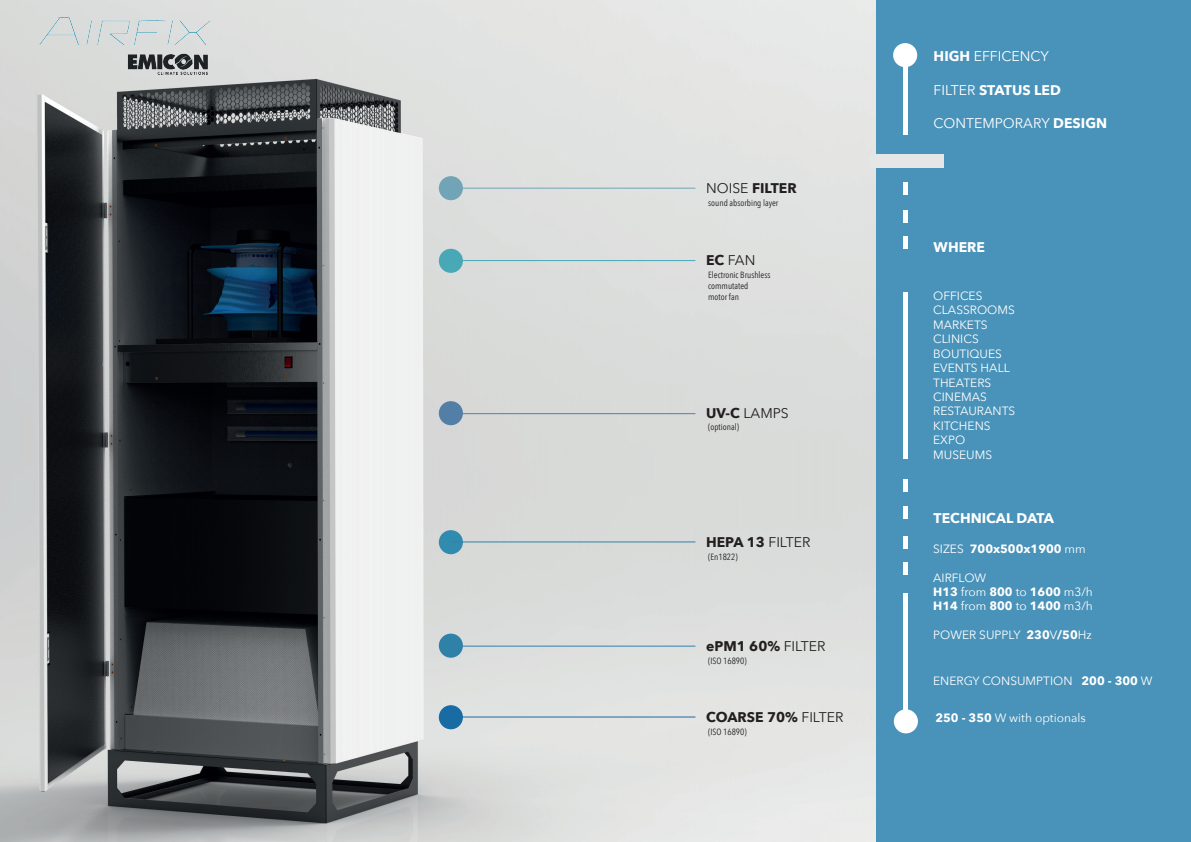
<style>
.page{position:relative;width:1191px;height:842px;background:#fff}
.page>*{position:absolute;margin:0;border:0;box-sizing:border-box;transform-origin:0 0}
.t1{font:700 14px "Avenir Next";color:#231f20}
.t2{font:700 14px "Avenir Next";color:#fff}
.t3{font:14px "Avenir Next";color:#fff}
.t4{font:14px "Avenir Next";color:#231f20}
.t5{font:12px/14.4px "Avenir Next";color:#fff}
.t6{font:700 12px "Avenir Next";color:#fff}
.t7{font:9px/10.8px "Avenir Next Condensed";color:#231f20}
.s1{font-weight:400}
.s2{font-weight:700}
</style>
<div class="page">
<img style="left:0;top:0;width:876px;height:842px">
<div style="left:876px;top:0;width:315px;height:842px;background:#4992b9"></div>
<img style="left:39px;top:17px;width:171px;height:58px">
<div style="left:439px;top:249px;width:24px;height:24px;background:#48a8b5;border-radius:50%"></div>
<div style="left:439px;top:401px;width:24px;height:24px;background:#537fa7;border-radius:50%"></div>
<div style="left:439px;top:530px;width:24px;height:24px;background:#318baf;border-radius:50%"></div>
<div style="left:439px;top:634px;width:24px;height:24px;background:#3081a8;border-radius:50%"></div>
<div style="left:439px;top:705px;width:24px;height:24px;background:#186ba3;border-radius:50%"></div>
<hr style="left:451px;top:260px;width:244px;height:1px;background:#48a8b5">
<hr style="left:451px;top:413px;width:244px;height:1px;background:#537fa7">
<hr style="left:451px;top:542px;width:244px;height:1px;background:#3081a8">
<hr style="left:451px;top:646px;width:244px;height:1px;background:#3081a8">
<hr style="left:451px;top:717px;width:244px;height:1px;background:#186ba3">
<hr style="left:451px;top:188px;width:244px;height:1px;background:#71a4b6">
<div style="left:439px;top:176px;width:24px;height:24px;background:#71a4b6;border-radius:50%"></div>
<div style="left:870px;top:154px;width:73px;height:14px;background:#e5e6e6"></div>
<hr style="left:903px;top:182px;width:4px;height:12px;background:#fff">
<hr style="left:903px;top:210px;width:4px;height:13px;background:#fff">
<hr style="left:903px;top:236px;width:4px;height:13px;background:#fff">
<div style="left:893px;top:43px;width:24px;height:24px;background:#fff;border-radius:50%"></div>
<hr style="left:903px;top:479px;width:4px;height:13px;background:#fff">
<hr style="left:903px;top:506px;width:4px;height:12px;background:#fff">
<hr style="left:903px;top:536px;width:4px;height:13px;background:#fff">
<hr style="left:903px;top:562px;width:4px;height:13px;background:#fff">
<div style="left:894px;top:709px;width:24px;height:24px;background:#fff;border-radius:50%"></div>
<hr style="left:903px;top:593px;width:4px;height:121px;background:#fff">
<hr style="left:903px;top:49px;width:4px;height:86px;background:#fff">
<hr style="left:903px;top:292px;width:4px;height:167px;background:#fff">
<p class="t1" style="left:706px;top:176px;width:92px"><span class="s1">NOISE</span> FILTER</p>
<p class="t7" style="left:708px;top:197px;width:72px">sound absorbing layer</p>
<p class="t4" style="left:706px;top:249px;width:51px"><span class="s2">EC</span> FAN</p>
<p class="t7" style="left:708px;top:269px;width:64px">Electronic Brushless commutated<br>motor fan</p>
<p class="t4" style="left:706px;top:402px;width:84px"><span class="s2">UV-C</span> LAMPS</p>
<p class="t7" style="left:708px;top:421px;width:32px">(optional)</p>
<p class="t1" style="left:706px;top:530px;width:106px">HEPA 13 <span class="s1">FILTER</span></p>
<p class="t7" style="left:708px;top:551px;width:31px">(En1822)</p>
<p class="t1" style="left:706px;top:634px;width:121px">ePM1 60% <span class="s1">FILTER</span></p>
<p class="t7" style="left:708px;top:655px;width:40px">(ISO 16890)</p>
<p class="t1" style="left:706px;top:705px;width:139px">COARSE 70% <span class="s1">FILTER</span></p>
<p class="t7" style="left:708px;top:726px;width:40px">(ISO 16890)</p>
<p class="t3" style="left:933px;top:44px;width:117px"><span class="s2">HIGH</span> EFFICENCY</p>
<p class="t2" style="left:933px;top:77px;width:129px"><span class="s1">FILTER</span> STATUS LED</p>
<p class="t3" style="left:933px;top:111px;width:175px">CONTEMPORARY <span class="s2">DESIGN</span></p>
<p class="t2" style="left:933px;top:235px;width:53px">WHERE</p>
<p class="t5" style="left:933px;top:288px;width:84px">OFFICES<br>CLASSROOMS<br>MARKETS<br>CLINICS<br>BOUTIQUES<br>EVENTS HALL<br>THEATERS<br>CINEMAS<br>RESTAURANTS<br>KITCHENS<br>EXPO<br>MUSEUMS</p>
<p class="t2" style="left:933px;top:506px;width:122px">TECHNICAL DATA</p>
<p class="t6" style="left:933px;top:538px;width:154px"><span class="s1">SIZES</span> 700x500x1900 <span class="s1">mm</span></p>
<p class="t5" style="left:933px;top:570px;width:161px">AIRFLOW<br><span class="s2">H13</span> from <span class="s2">800</span> to <span class="s2">1600</span> m3/h<br><span class="s2">H14</span> from <span class="s2">800</span> to <span class="s2">1400</span> m3/h</p>
<p class="t5" style="left:933px;top:627px;width:160px">POWER SUPPLY <span class="s2">230</span>V<span class="s2">/50</span>Hz</p>
<p class="t5" style="left:933px;top:673px;width:221px">ENERGY CONSUMPTION <span class="s2">200 - 300</span> W</p>
<p class="t5" style="left:935px;top:710px;width:152px"><span class="s2">250 - 350</span> W with optionals</p>
</div>
